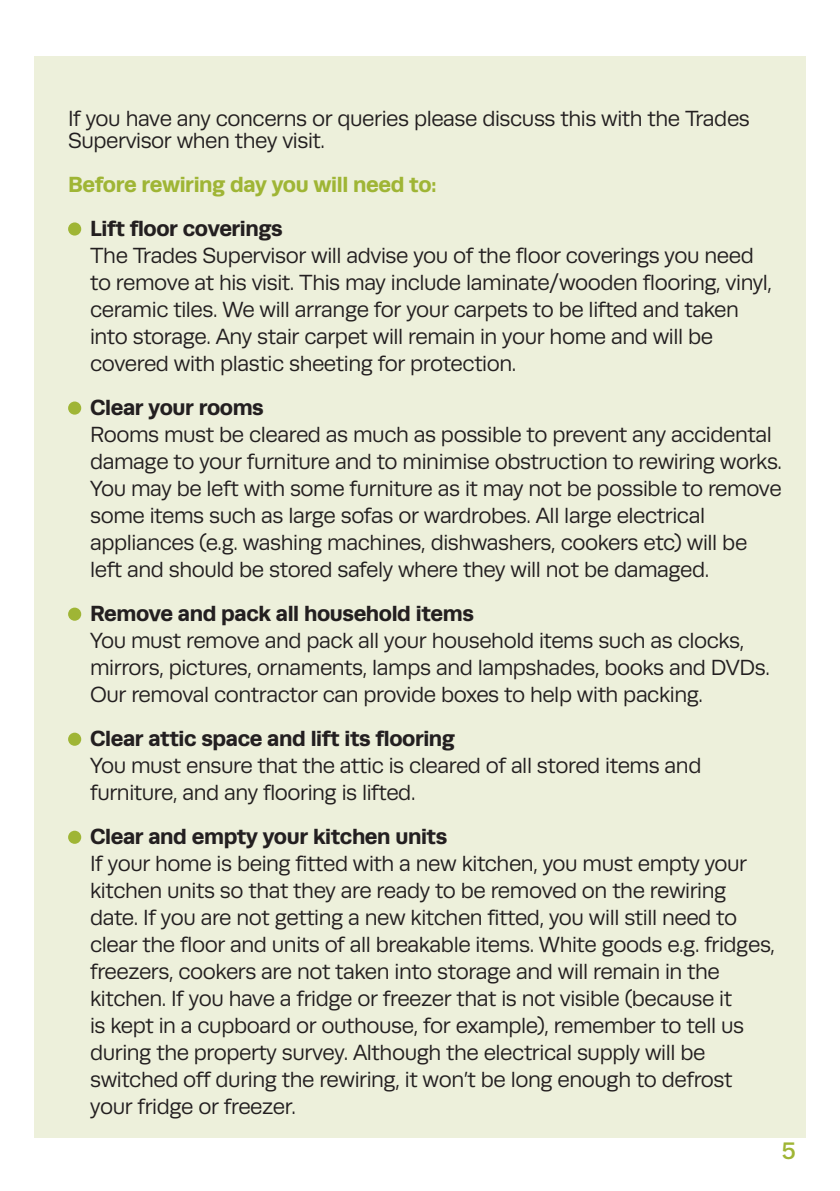
<style>
.page{position:relative;width:840px;height:1191px;background:#fff}
.page>*{position:absolute;margin:0;border:0;box-sizing:border-box;transform-origin:0 0}
.t1{font:500 24px "Runda";color:#9fb535}
.t2{font:22px/27px "Runda";letter-spacing:-.02em;color:#231f20}
.t3{font:700 22px "Runda";letter-spacing:-.02em;color:#231f20}
.t4{font:700 22px "Runda";letter-spacing:-.02em;color:#9fb535}
</style>
<div class="page">
<div style="left:34px;top:57px;width:771px;height:1081px;background:#edf0db"></div>
<div style="left:68px;top:222px;width:13px;height:13px;background:#9fb535;border-radius:50%"></div>
<div style="left:68px;top:401px;width:13px;height:13px;background:#9fb535;border-radius:50%"></div>
<div style="left:68px;top:607px;width:13px;height:14px;background:#9fb535;border-radius:50%"></div>
<div style="left:68px;top:732px;width:13px;height:14px;background:#9fb535;border-radius:50%"></div>
<div style="left:68px;top:830px;width:13px;height:14px;background:#9fb535;border-radius:50%"></div>
<p class="t2" style="left:68px;top:108px;width:683px;line-height:22px">If you have any concerns or queries please discuss this with the Trades<br>Supervisor when they visit.</p>
<p class="t4" style="left:68px;top:171px;width:370px">Before rewiring day you will need to:</p>
<p class="t3" style="left:90px;top:215px;width:194px">Lift floor coverings</p>
<p class="t2" style="left:90px;top:242px;width:683px">The Trades Supervisor will advise you of the floor coverings you need to remove at his visit. This may include laminate/wooden flooring, vinyl, ceramic tiles. We will arrange for your carpets to be lifted and taken into storage. Any stair carpet will remain in your home and will be covered with plastic sheeting for protection.</p>
<p class="t3" style="left:90px;top:394px;width:175px">Clear your rooms</p>
<p class="t2" style="left:90px;top:421px;width:693px">Rooms must be cleared as much as possible to prevent any accidental damage to your furniture and to minimise obstruction to rewiring works.<br>You may be left with some furniture as it may not be possible to remove some items such as large sofas or wardrobes. All large electrical appliances (e.g. washing machines, dishwashers, cookers etc) will be left and should be stored safely where they will not be damaged.</p>
<p class="t3" style="left:90px;top:600px;width:385px">Remove and pack all household items</p>
<p class="t2" style="left:90px;top:627px;width:680px">You must remove and pack all your household items such as clocks, mirrors, pictures, ornaments, lamps and lampshades, books and DVDs.<br>Our removal contractor can provide boxes to help with packing.</p>
<p class="t3" style="left:90px;top:725px;width:366px">Clear attic space and lift its flooring</p>
<p class="t2" style="left:90px;top:752px;width:612px">You must ensure that the attic is cleared of all stored items and furniture, and any flooring is lifted.</p>
<p class="t3" style="left:90px;top:823px;width:358px">Clear and empty your kitchen units</p>
<p class="t2" style="left:90px;top:850px;width:686px">If your home is being fitted with a new kitchen, you must empty your kitchen units so that they are ready to be removed on the rewiring date. If you are not getting a new kitchen fitted, you will still need to clear the floor and units of all breakable items. White goods e.g. fridges, freezers, cookers are not taken into storage and will remain in the kitchen. If you have a fridge or freezer that is not visible (because it<br>is kept in a cupboard or outhouse, for example), remember to tell us during the property survey. Although the electrical supply will be switched off during the rewiring, it won’t be long enough to defrost your fridge or freezer.</p>
<p class="t1" style="left:781px;top:1136px;width:15px">5</p>
</div>
